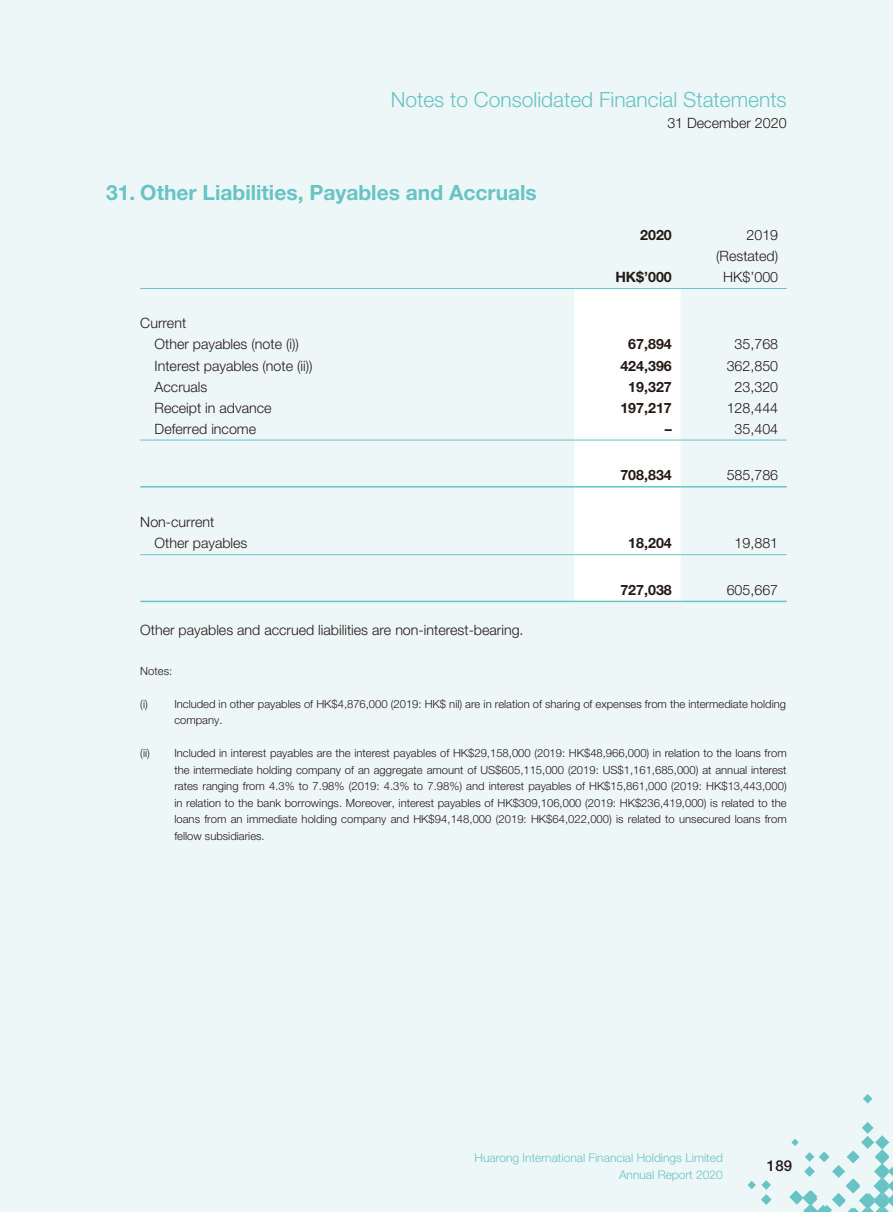
<style>
.page{position:relative;width:893px;height:1212px;background:#eef7f7}
.page>*{position:absolute;margin:0;border:0;box-sizing:border-box;transform-origin:0 0}
.t1{font:700 21px "Helvetica Neue LT Std";color:#68c3c5}
.t2{font:300 21px "Helvetica Neue LT Std";color:#68c3c5}
.t3{font:500 15px "Helvetica Neue LT Std";color:#231916}
.t4{font:300 14.25px/21px "Helvetica Neue LT Std";color:#231916}
.t5{font:700 14.25px "Helvetica Neue LT Std";color:#231916}
.t6{font:300 12px/17.9px "Helvetica Neue LT Std";color:#68c3c5;text-align:right}
.t7{font:300 11.25px/16.5px "Helvetica Neue LT Std";color:#231916}
</style>
<div class="page">
<svg style="left:789px;top:1122px;width:104px;height:90px"></svg>
<svg style="left:863px;top:1094px;width:9px;height:9px"></svg>
<svg style="left:747px;top:1180px;width:25px;height:25px"></svg>
<div style="left:574px;top:289px;width:106px;height:312px;background:#fff"></div>
<hr style="left:140px;top:288px;width:434px;height:1px;background:#68c3c5">
<hr style="left:574px;top:288px;width:106px;height:1px;background:#68c3c5">
<hr style="left:680px;top:288px;width:107px;height:1px;background:#68c3c5">
<hr style="left:140px;top:440px;width:434px;height:1px;background:#68c3c5">
<hr style="left:574px;top:440px;width:106px;height:1px;background:#68c3c5">
<hr style="left:680px;top:440px;width:107px;height:1px;background:#68c3c5">
<hr style="left:140px;top:486px;width:434px;height:1px;background:#68c3c5">
<hr style="left:574px;top:486px;width:106px;height:1px;background:#68c3c5">
<hr style="left:680px;top:486px;width:107px;height:1px;background:#68c3c5">
<hr style="left:140px;top:554px;width:434px;height:1px;background:#68c3c5">
<hr style="left:574px;top:554px;width:106px;height:1px;background:#68c3c5">
<hr style="left:680px;top:554px;width:107px;height:1px;background:#68c3c5">
<hr style="left:140px;top:601px;width:434px;height:1px;background:#68c3c5">
<hr style="left:574px;top:601px;width:106px;height:1px;background:#68c3c5">
<hr style="left:680px;top:601px;width:107px;height:1px;background:#68c3c5">
<h1 class="t2" style="left:391px;top:86px;width:397px">Notes to Consolidated Financial Statements</h1>
<p class="t4" style="left:667px;top:112px;width:121px">31 December 2020</p>
<h1 class="t1" style="left:106px;top:180px;width:432px">31. Other Liabilities, Payables and Accruals</h1>
<p class="t4" style="left:155px;top:313px;width:146px;text-indent:-14px">Current<br>Other payables (note (i))</p>
<p class="t5" style="left:640px;top:226px;width:33px">2020</p>
<p class="t4" style="left:716px;top:224px;width:64px;text-align:right">2019 (Restated)</p>
<p class="t5" style="left:615px;top:268px;width:58px">HK$’000</p>
<p class="t4" style="left:723px;top:266px;width:56px">HK$’000</p>
<p class="t5" style="left:628px;top:336px;width:45px">67,894</p>
<p class="t4" style="left:735px;top:334px;width:45px">35,768</p>
<p class="t4" style="left:155px;top:355px;width:160px">Interest payables (note (ii))</p>
<p class="t5" style="left:620px;top:357px;width:53px">424,396</p>
<p class="t4" style="left:727px;top:355px;width:53px">362,850</p>
<p class="t4" style="left:155px;top:376px;width:54px">Accruals</p>
<p class="t5" style="left:628px;top:378px;width:45px">19,327</p>
<p class="t4" style="left:735px;top:376px;width:45px">23,320</p>
<p class="t4" style="left:155px;top:397px;width:118px">Receipt in advance</p>
<p class="t5" style="left:620px;top:399px;width:53px">197,217</p>
<p class="t4" style="left:727px;top:397px;width:53px">128,444</p>
<p class="t4" style="left:155px;top:418px;width:103px">Deferred income</p>
<p class="t5" style="left:665px;top:420px;width:9px">–</p>
<p class="t4" style="left:735px;top:418px;width:45px">35,404</p>
<p class="t5" style="left:620px;top:466px;width:53px">708,834</p>
<p class="t4" style="left:727px;top:464px;width:53px">585,786</p>
<p class="t4" style="left:155px;top:511px;width:94px;text-indent:-14px">Non-current<br>Other payables</p>
<p class="t5" style="left:628px;top:534px;width:45px">18,204</p>
<p class="t4" style="left:735px;top:532px;width:45px">19,881</p>
<p class="t5" style="left:620px;top:581px;width:53px">727,038</p>
<p class="t4" style="left:727px;top:579px;width:53px">605,667</p>
<p class="t4" style="left:140px;top:619px;width:385px">Other payables and accrued liabilities are non-interest-bearing.</p>
<p class="t7" style="left:140px;top:662px;width:33px">Notes:</p>
<p class="t7" style="left:174px;top:695px;width:613px;text-indent:-34px">(i) Included in other payables of HK$4,876,000 (2019: HK$ nil) are in relation of sharing of expenses from the intermediate holding company.</p>
<p class="t7" style="left:174px;top:744px;width:614px;text-align:justify;text-indent:-34px">(ii) Included in interest payables are the interest payables of HK$29,158,000 (2019: HK$48,966,000) in relation to the loans from the intermediate holding company of an aggregate amount of US$605,115,000 (2019: US$1,161,685,000) at annual interest rates ranging from 4.3% to 7.98% (2019: 4.3% to 7.98%) and interest payables of HK$15,861,000 (2019: HK$13,443,000) in relation to the bank borrowings. Moreover, interest payables of HK$309,106,000 (2019: HK$236,419,000) is related to the loans from an immediate holding company and HK$94,148,000 (2019: HK$64,022,000) is related to unsecured loans from fellow subsidiaries.</p>
<p class="t6" style="left:475px;top:1148px;width:250px">Huarong International Financial Holdings Limited<br>Annual Report 2020</p>
<h2 class="t3" style="left:767px;top:1156px;width:27px">189</h2>
</div>
